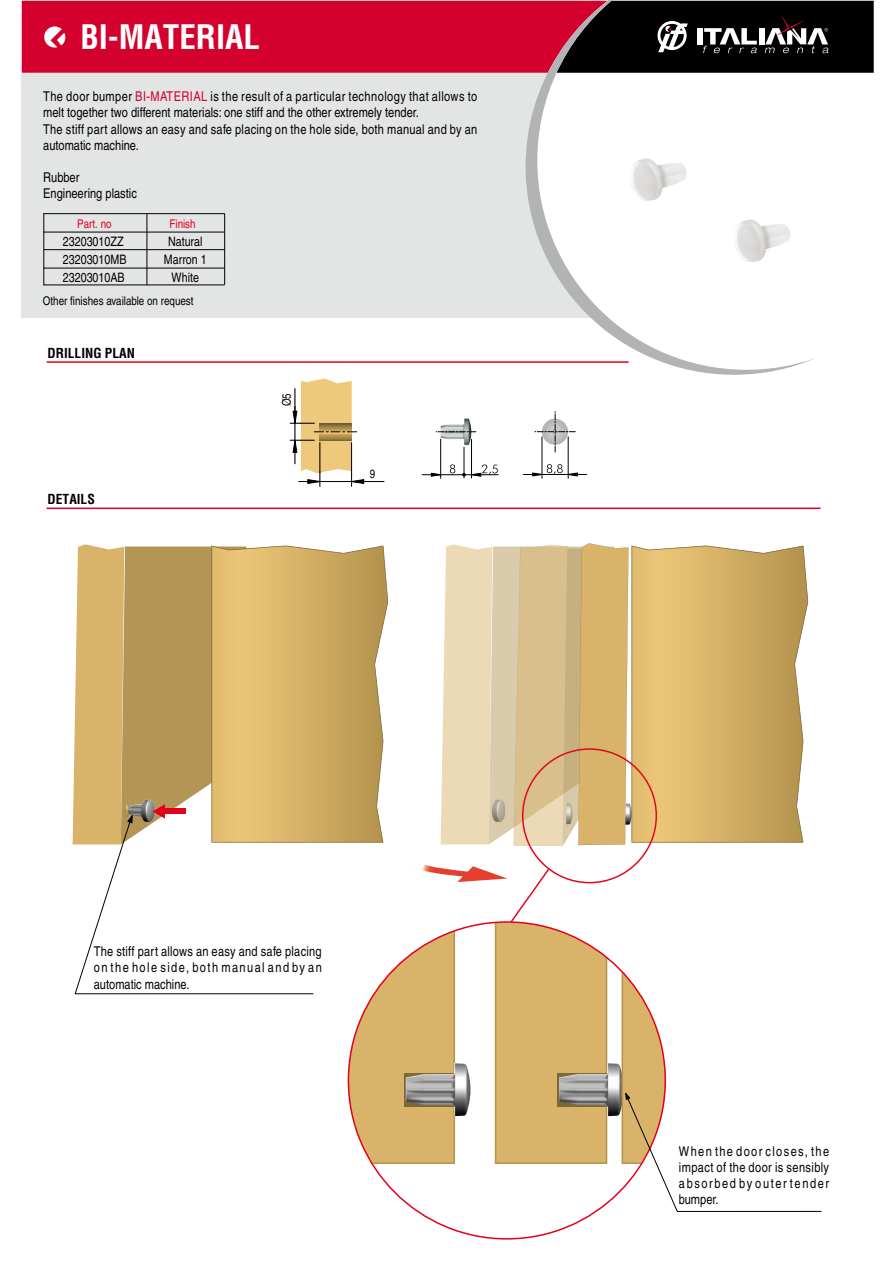
<style>
.page{position:relative;width:893px;height:1263px;background:#fff}
.page>*{position:absolute;margin:0;border:0;box-sizing:border-box;transform-origin:0 0}
.t1{font:700 condensed 33px "Helvetica";color:#fff}
.t2{font:condensed 13.5px/16.2px "Helvetica";letter-spacing:.02em;color:#000;text-align:justify}
.t3{font:condensed 13.5px/16.2px "Helvetica";color:#000}
.t4{font:700 condensed 13.5px "Helvetica";color:#000}
.t5{font:condensed 13.05px "Helvetica";color:#000}
.t6{font:condensed 12px "Helvetica";color:#000}
.t7{font:condensed 12px "Helvetica";color:#e2001a}
.s1{color:#d4002d}
</style>
<div class="page">
<hr style="left:47px;top:361px;width:582px;height:2px;background:#e2001a">
<img style="left:301px;top:378px;width:51px;height:95px">
<img style="left:320px;top:424px;width:32px;height:16px">
<hr style="left:351px;top:443px;width:1px;height:43px;background:#000">
<hr style="left:320px;top:442px;width:1px;height:31px;background:#000">
<hr style="left:352px;top:481px;width:32px;height:1px;background:#000">
<hr style="left:299px;top:481px;width:53px;height:1px;background:#000">
<svg style="left:351px;top:479px;width:13px;height:5px"></svg>
<svg style="left:307px;top:472px;width:14px;height:14px"></svg>
<hr style="left:295px;top:406px;width:1px;height:46px;background:#000">
<svg style="left:290px;top:388px;width:24px;height:36px"></svg>
<svg style="left:290px;top:440px;width:24px;height:24px"></svg>
<svg style="left:312px;top:431px;width:45px;height:1px"></svg>
<svg style="left:450px;top:464px;width:5px;height:9px"></svg>
<hr style="left:471px;top:439px;width:1px;height:39px;background:#000">
<hr style="left:440px;top:439px;width:1px;height:39px;background:#000">
<hr style="left:440px;top:474px;width:32px;height:1px;background:#000">
<svg style="left:422px;top:473px;width:19px;height:4px"></svg>
<hr style="left:464px;top:447px;width:1px;height:31px;background:#000">
<svg style="left:462px;top:464px;width:36px;height:13px"></svg>
<hr style="left:568px;top:437px;width:1px;height:41px;background:#000">
<hr style="left:542px;top:437px;width:1px;height:41px;background:#000">
<svg style="left:523px;top:464px;width:64px;height:12px"></svg>
<svg style="left:535px;top:412px;width:40px;height:40px"></svg>
<img style="left:441px;top:418px;width:30px;height:27px">
<svg style="left:436px;top:431px;width:40px;height:1px"></svg>
<hr style="left:47px;top:508px;width:774px;height:1px;background:#e2001a">
<svg style="left:441px;top:543px;width:187px;height:303px;background:#dec596"></svg>
<img style="left:492px;top:799px;width:13px;height:23px">
<img style="left:566px;top:803px;width:7px;height:21px">
<img style="left:625px;top:803px;width:6px;height:22px">
<svg style="left:631px;top:545px;width:177px;height:298px;background:#d5b36c"></svg>
<svg style="left:314px;top:545px;width:74px;height:298px;background:#c8a969"></svg>
<svg style="left:348px;top:862px;width:259px;height:302px"></svg>
<div style="left:557px;top:1073px;width:50px;height:33px;background:#7d6938"></div>
<img style="left:559px;top:1063px;width:63px;height:53px">
<svg style="left:404px;top:1073px;width:2px;height:33px"></svg>
<img style="left:406px;top:1063px;width:64px;height:53px">
<svg style="left:622px;top:970px;width:200px;height:242px"></svg>
<div style="left:22px;top:73px;width:850px;height:244px;background:#e3e4e4"></div>
<div style="left:816px;top:0;width:58px;height:317px;background:#fff"></div>
<svg style="left:22px;top:1px;width:852px;height:72px;background:#bf032b"></svg>
<svg style="left:526px;top:0;width:290px;height:375px;fill:#fff"></svg>
<hr style="left:43px;top:268px;width:182px;height:1px;background:#000">
<hr style="left:43px;top:285px;width:182px;height:1px;background:#000">
<hr style="left:43px;top:249px;width:182px;height:1px;background:#000">
<hr style="left:147px;top:250px;width:1px;height:35px;background:#000">
<hr style="left:44px;top:250px;width:1px;height:35px;background:#000">
<hr style="left:43px;top:232px;width:182px;height:1px;background:#000">
<hr style="left:43px;top:213px;width:182px;height:1px;background:#000">
<hr style="left:147px;top:214px;width:1px;height:35px;background:#000">
<hr style="left:44px;top:214px;width:1px;height:35px;background:#000">
<hr style="left:224px;top:214px;width:1px;height:71px;background:#000">
<img style="left:629px;top:158px;width:58px;height:43px">
<img style="left:733px;top:219px;width:58px;height:43px">
<svg style="left:73px;top:544px;width:241px;height:450px"></svg>
<h1 class="t1" style="left:80px;top:17px;width:181px">BI-MATERIAL</h1>
<p class="t2" style="left:43px;top:88px;width:436px;text-align:left">The door bumper <span class="s1">BI-MATERIAL</span> is the result of a particular technology that allows to melt together two different materials: one stiff and the other extremely tender.<br>The stiff part allows an easy and safe placing on the hole side, both manual and by an automatic machine.</p>
<p class="t3" style="left:43px;top:169px;width:95px">Rubber<br>Engineering plastic</p>
<p class="t7" style="left:169px;top:216px;width:28px">Finish</p>
<p class="t7" style="left:77px;top:217px;width:36px">Part. no</p>
<p class="t5" style="left:63px;top:234px;width:62px">23203010ZZ</p>
<p class="t5" style="left:168px;top:234px;width:36px">Natural</p>
<p class="t5" style="left:63px;top:251px;width:65px">23203010MB</p>
<p class="t5" style="left:164px;top:251px;width:44px">Marron 1</p>
<p class="t5" style="left:63px;top:270px;width:63px">23203010AB</p>
<p class="t5" style="left:172px;top:270px;width:29px">White</p>
<p class="t6" style="left:43px;top:294px;width:152px">Other finishes available on request</p>
<p class="t4" style="left:48px;top:344px;width:89px">DRILLING PLAN</p>
<p class="t4" style="left:48px;top:490px;width:49px">DETAILS</p>
<p class="t6" style="left:280px;top:406px;width:15px;rotate:-90deg">Ø5</p>
<p class="t6" style="left:370px;top:467px;width:7px">9</p>
<p class="t2" style="left:94px;top:943px;width:230px">The stiff part allows an easy and safe placing on the hole side, both manual and by an automatic machine.</p>
<p class="t2" style="left:679px;top:1143px;width:152px">When the door closes, the impact of the door is sensibly absorbed by outer tender bumper.</p>
</div>
